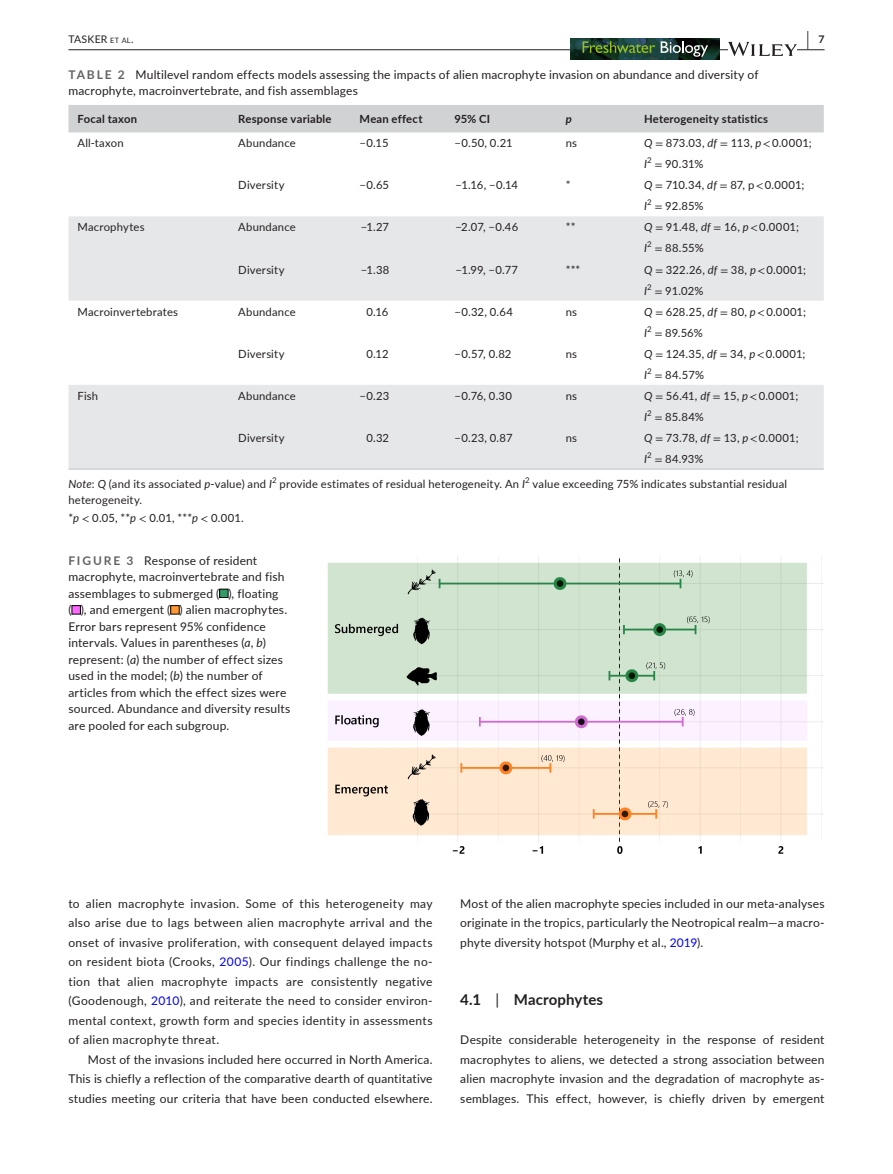
<style>
.page{position:relative;width:893px;height:1174px;background:#fff}
.page>*{position:absolute;margin:0;border:0;box-sizing:border-box;transform-origin:0 0}
.t1{font:700 19.5px "Lato";color:#231f20;scale:.43 1}
.t2{font:700 15px "Lato";letter-spacing:.01em;color:#231f20}
.t3{font:12px/19.5px "Lato";letter-spacing:.015em;color:#231f20;text-align:justify}
.t4{font:11.25px/21px "Lato";letter-spacing:.015em;color:#231f20}
.t5{font:700 11.25px "Lato";letter-spacing:.02em;color:#231f20}
.t6{font:italic 700 11.25px "Lato";color:#231f20}
.t7{font:10.5px "Lato";letter-spacing:.02em;color:#231f20}
.t8{font:7.8px "Lato";color:#231f20}
.s1{font-size:7.35px}
.s2{font-weight:700;color:#636366}
.s3{font-style:italic}
.s4{font-family:"STIX"}
.s5{color:#00f}
.s6{font-weight:400}
</style>
<div class="page">
<hr style="left:68px;top:49px;width:756px;height:1px;background:#231f20">
<img style="left:571px;top:38px;width:149px;height:22px">
<svg style="left:582px;top:41px;width:73px;height:12px"></svg>
<svg style="left:661px;top:41px;width:47px;height:16px"></svg>
<svg style="left:728px;top:42px;width:69px;height:14px"></svg>
<div style="left:68px;top:105px;width:756px;height:27px;background:#d1d2d4"></div>
<svg style="left:68px;top:216px;width:756px;height:252px;fill:#e6e7e9"></svg>
<hr style="left:68px;top:468px;width:161px;height:2px;background:#d1d2d4">
<hr style="left:229px;top:468px;width:121px;height:2px;background:#d1d2d4">
<hr style="left:350px;top:468px;width:95px;height:2px;background:#d1d2d4">
<hr style="left:445px;top:468px;width:112px;height:2px;background:#d1d2d4">
<hr style="left:557px;top:468px;width:78px;height:2px;background:#d1d2d4">
<hr style="left:635px;top:468px;width:189px;height:2px;background:#d1d2d4">
<div style="left:220px;top:589px;width:8px;height:8px;background:#339967"></div>
<div style="left:219px;top:589px;width:9px;height:9px;border:1px solid #000"></div>
<div style="left:72px;top:605px;width:8px;height:9px;background:#f6f"></div>
<div style="left:72px;top:605px;width:9px;height:9px;border:1px solid #000"></div>
<div style="left:171px;top:605px;width:8px;height:9px;background:#ff9934"></div>
<div style="left:170px;top:605px;width:9px;height:9px;border:1px solid #000"></div>
<img style="left:327px;top:556px;width:497px;height:298px">
<p class="t7" style="left:68px;top:31px;width:67px">TASKER <span class="s1">et al</span>.</p>
<h1 class="t1" style="left:807px;top:25px;width:43px">| <sup>7</sup></h1>
<p class="t3" style="left:68px;top:66px;width:692px;line-height:16.5px"><span class="s2">TABLE 2</span> Multilevel random effects models assessing the impacts of alien macrophyte invasion on abundance and diversity of macrophyte, macroinvertebrate, and fish assemblages</p>
<p class="t5" style="left:77px;top:111px;width:61px">Focal taxon</p>
<p class="t5" style="left:238px;top:111px;width:95px">Response variable</p>
<p class="t5" style="left:359px;top:111px;width:65px">Mean effect</p>
<p class="t5" style="left:454px;top:111px;width:37px">95% CI</p>
<p class="t6" style="left:566px;top:111px;width:8px">p</p>
<p class="t5" style="left:644px;top:111px;width:126px">Heterogeneity statistics</p>
<p class="t4" style="left:77px;top:132px;width:48px">All-taxon</p>
<p class="t4" style="left:238px;top:132px;width:59px">Abundance</p>
<p class="t4" style="left:359px;top:132px;width:31px">−0.15</p>
<p class="t4" style="left:454px;top:132px;width:60px">−0.50, 0.21</p>
<p class="t4" style="left:566px;top:132px;width:13px">ns</p>
<p class="t4" style="left:644px;top:132px;width:169px"><span class="s3">Q</span> <span class="s4">=</span> 873.03, <span class="s3">df</span> <span class="s4">=</span> 113, <span class="s3">p</span><span class="s4">&lt;</span> 0.0001;<br><span class="s3">I</span></p>
<p class="t8" style="left:647px;top:155px;width:6px">2</p>
<p class="t4" style="left:655px;top:153px;width:50px"><span class="s4">=</span> 90.31%</p>
<p class="t4" style="left:238px;top:174px;width:48px">Diversity</p>
<p class="t4" style="left:359px;top:174px;width:31px">−0.65</p>
<p class="t4" style="left:456px;top:174px;width:64px">−1.16, −0.14</p>
<p class="t4" style="left:566px;top:174px;width:6px">*</p>
<p class="t4" style="left:644px;top:174px;width:162px"><span class="s3">Q</span> <span class="s4">=</span> 710.34, <span class="s3">df</span> <span class="s4">=</span> 87, p <span class="s4">&lt;</span> 0.0001;<br><span class="s3">I</span></p>
<p class="t8" style="left:647px;top:197px;width:6px">2</p>
<p class="t4" style="left:655px;top:195px;width:50px"><span class="s4">=</span> 92.85%</p>
<p class="t4" style="left:77px;top:216px;width:69px">Macrophytes</p>
<p class="t4" style="left:238px;top:216px;width:59px">Abundance</p>
<p class="t4" style="left:361px;top:216px;width:30px">−1.27</p>
<p class="t4" style="left:455px;top:216px;width:64px">−2.07, −0.46</p>
<p class="t4" style="left:566px;top:216px;width:11px">**</p>
<p class="t4" style="left:644px;top:216px;width:156px"><span class="s3">Q</span> <span class="s4">=</span> 91.48, <span class="s3">df</span> <span class="s4">=</span> 16, <span class="s3">p</span><span class="s4">&lt;</span> 0.0001;<br><span class="s3">I</span></p>
<p class="t8" style="left:647px;top:239px;width:6px">2</p>
<p class="t4" style="left:655px;top:237px;width:51px"><span class="s4">=</span> 88.55%</p>
<p class="t4" style="left:238px;top:258px;width:48px">Diversity</p>
<p class="t4" style="left:361px;top:258px;width:30px">−1.38</p>
<p class="t4" style="left:456px;top:258px;width:64px">−1.99, −0.77</p>
<p class="t4" style="left:566px;top:258px;width:16px">***</p>
<p class="t4" style="left:644px;top:258px;width:164px"><span class="s3">Q</span> <span class="s4">=</span> 322.26, <span class="s3">df</span> <span class="s4">=</span> 38, <span class="s3">p</span><span class="s4">&lt;</span> 0.0001;<br><span class="s3">I</span></p>
<p class="t8" style="left:647px;top:281px;width:6px">2</p>
<p class="t4" style="left:655px;top:279px;width:50px"><span class="s4">=</span> 91.02%</p>
<p class="t4" style="left:77px;top:300px;width:102px">Macroinvertebrates</p>
<p class="t4" style="left:238px;top:300px;width:59px">Abundance</p>
<p class="t4" style="left:366px;top:300px;width:24px">0.16</p>
<p class="t4" style="left:454px;top:300px;width:60px">−0.32, 0.64</p>
<p class="t4" style="left:566px;top:300px;width:13px">ns</p>
<p class="t4" style="left:644px;top:300px;width:163px"><span class="s3">Q</span> <span class="s4">=</span> 628.25, <span class="s3">df</span> <span class="s4">=</span> 80, <span class="s3">p</span><span class="s4">&lt;</span> 0.0001;<br><span class="s3">I</span></p>
<p class="t8" style="left:647px;top:323px;width:6px">2</p>
<p class="t4" style="left:655px;top:322px;width:50px"><span class="s4">=</span> 89.56%</p>
<p class="t4" style="left:238px;top:343px;width:48px">Diversity</p>
<p class="t4" style="left:366px;top:343px;width:24px">0.12</p>
<p class="t4" style="left:454px;top:343px;width:58px">−0.57, 0.82</p>
<p class="t4" style="left:566px;top:343px;width:13px">ns</p>
<p class="t4" style="left:644px;top:343px;width:163px"><span class="s3">Q</span> <span class="s4">=</span> 124.35, <span class="s3">df</span> <span class="s4">=</span> 34, <span class="s3">p</span><span class="s4">&lt;</span> 0.0001;<br><span class="s3">I</span></p>
<p class="t8" style="left:647px;top:365px;width:6px">2</p>
<p class="t4" style="left:655px;top:364px;width:51px"><span class="s4">=</span> 84.57%</p>
<p class="t4" style="left:77px;top:385px;width:22px">Fish</p>
<p class="t4" style="left:238px;top:385px;width:59px">Abundance</p>
<p class="t4" style="left:359px;top:385px;width:31px">−0.23</p>
<p class="t4" style="left:454px;top:385px;width:59px">−0.76, 0.30</p>
<p class="t4" style="left:566px;top:385px;width:13px">ns</p>
<p class="t4" style="left:644px;top:385px;width:156px"><span class="s3">Q</span> <span class="s4">=</span> 56.41, <span class="s3">df</span> <span class="s4">=</span> 15, <span class="s3">p</span><span class="s4">&lt;</span> 0.0001;<br><span class="s3">I</span></p>
<p class="t8" style="left:647px;top:407px;width:6px">2</p>
<p class="t4" style="left:655px;top:406px;width:51px"><span class="s4">=</span> 85.84%</p>
<p class="t4" style="left:238px;top:427px;width:48px">Diversity</p>
<p class="t4" style="left:366px;top:427px;width:24px">0.32</p>
<p class="t4" style="left:454px;top:427px;width:60px">−0.23, 0.87</p>
<p class="t4" style="left:566px;top:427px;width:13px">ns</p>
<p class="t4" style="left:644px;top:427px;width:156px"><span class="s3">Q</span> <span class="s4">=</span> 73.78, <span class="s3">df</span> <span class="s4">=</span> 13, <span class="s3">p</span><span class="s4">&lt;</span> 0.0001;<br><span class="s3">I</span></p>
<p class="t8" style="left:647px;top:449px;width:6px">2</p>
<p class="t4" style="left:655px;top:448px;width:50px"><span class="s4">=</span> 84.93%</p>
<p class="t4" style="left:68px;top:473px;width:205px"><span class="s3">Note</span>: <span class="s3">Q</span> (and its associated <span class="s3">p</span>-value) and <span class="s3">I</span></p>
<p class="t8" style="left:272px;top:474px;width:6px">2</p>
<p class="t4" style="left:280px;top:473px;width:247px">provide estimates of residual heterogeneity. An <span class="s3">I</span></p>
<p class="t8" style="left:525px;top:474px;width:6px">2</p>
<p class="t4" style="left:533px;top:473px;width:256px">value exceeding 75% indicates substantial residual</p>
<p class="t4" style="left:68px;top:490px;width:177px;line-height:18px">heterogeneity.<br>*<span class="s3">p</span> <span class="s4">&lt;</span> 0.05, **<span class="s3">p</span> <span class="s4">&lt;</span> 0.01, ***<span class="s3">p</span> <span class="s4">&lt;</span> 0.001.</p>
<p class="t3" style="left:68px;top:552px;width:223px;line-height:16.5px;text-align:left"><span class="s2">FIGURE 3</span> Response of resident macrophyte, macroinvertebrate and fish assemblages to submerged ( ), floating<br>( ), and emergent ( ) alien macrophytes.<br>Error bars represent 95% confidence intervals. Values in parentheses (<span class="s3">a</span>, <span class="s3">b</span>) represent: (<span class="s3">a</span>) the number of effect sizes used in the model; (<span class="s3">b</span>) the number of articles from which the effect sizes were sourced. Abundance and diversity results are pooled for each subgroup.</p>
<p class="t3" style="left:68px;top:893px;width:366px">to alien macrophyte invasion. Some of this heterogeneity may also arise due to lags between alien macrophyte arrival and the onset of invasive proliferation, with consequent delayed impacts on resident biota (Crooks, <span class="s5">2005</span>). Our findings challenge the no&shy;tion that alien macrophyte impacts are consistently negative (Goodenough, <span class="s5">2010</span>), and reiterate the need to consider environ&shy;mental context, growth form and species identity in assessments of alien macrophyte threat.</p>
<p class="t3" style="left:68px;top:1049px;width:366px;text-indent:20px">Most of the invasions included here occurred in North America.<br>This is chiefly a reflection of the comparative dearth of quantitative studies meeting our criteria that have been conducted elsewhere.</p>
<p class="t3" style="left:460px;top:893px;width:366px">Most of the alien macrophyte species included in our meta-analyses originate in the tropics, particularly the Neotropical realm—a macro&shy;phyte diversity hotspot (Murphy et al., <span class="s5">2019</span>).</p>
<p class="t2" style="left:460px;top:989px;width:144px">4.1 <span class="s6">|</span> Macrophytes</p>
<p class="t3" style="left:460px;top:1029px;width:366px">Despite considerable heterogeneity in the response of resident macrophytes to aliens, we detected a strong association between alien macrophyte invasion and the degradation of macrophyte as&shy;semblages. This effect, however, is chiefly driven by emergent</p>
</div>
